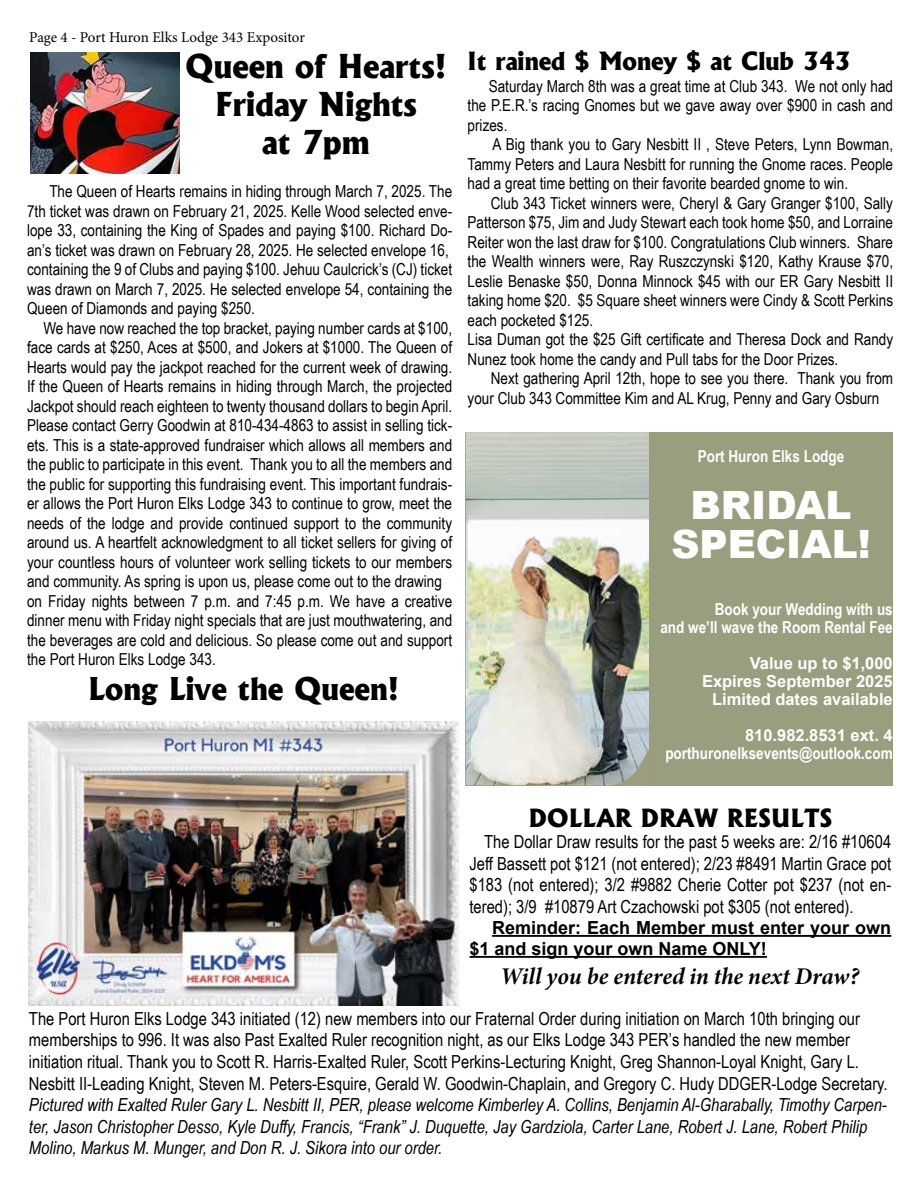
<style>
.page{position:relative;width:918px;height:1188px;background:#fff}
.page>*{position:absolute;margin:0;border:0;box-sizing:border-box;transform-origin:0 0}
.t1{font:54px "Bebas Neue Cyrillic";color:#fff}
.t2{font:900 39px/39px "Arial";color:#fff;text-align:center}
.t3{font:800 31.5px/37.8px "Albertus";color:#000;text-align:center}
.t4{font:800 30px "Albertus";color:#000}
.t5{font:800 24px "Albertus";color:#000}
.t6{font:italic 24px "Minion Variable Concept";color:#000}
.t7{font:18px/21.6px "Arial Narrow";color:#000;text-align:justify}
.t8{font:italic 18px/21.6px "Arial Narrow";color:#000}
.t9{font:700 18px/21px "Arial";color:#000}
.t10{font:16.5px/19.5px "Arial Narrow";color:#000}
.t11{font:700 16.5px/18px "Arial Narrow";color:#fff;text-align:right}
.t12{font:700 16.5px/18px "Arial";color:#fff;text-align:right}
.t13{font:15px "Minion Pro";color:#000}
</style>
<div class="page">
<img style="left:30px;top:53px;width:150px;height:121px">
<hr style="left:492px;top:935px;width:399px;height:2px;background:#000">
<hr style="left:470px;top:956px;width:297px;height:2px;background:#000">
<img style="left:29px;top:721px;width:429px;height:284px">
<img style="left:466px;top:432px;width:183px;height:353px">
<div style="left:649px;top:432px;width:244px;height:353px;background:#9b9e7e"></div>
<p class="t13" style="left:29px;top:27px;width:277px">Page 4 - Port Huron Elks Lodge 343 Expositor</p>
<h3 class="t3" style="left:186px;top:47px;width:262px">Queen of Hearts!<br>Friday Nights<br>at 7pm</h3>
<p class="t10" style="left:27px;top:181px;width:427px;text-indent:22px">The Queen of Hearts remains in hiding through March 7, 2025. The 7th ticket was drawn on February 21, 2025. Kelle Wood selected enve&shy;lope 33, containing the King of Spades and paying $100. Richard Do&shy;an’s ticket was drawn on February 28, 2025. He selected envelope 16, containing the 9 of Clubs and paying $100. Jehuu Caulcrick’s (CJ) ticket was drawn on March 7, 2025. He selected envelope 54, containing the Queen of Diamonds and paying $250.</p>
<p class="t10" style="left:27px;top:317px;width:427px;text-indent:16px">We have now reached the top bracket, paying number cards at $100, face cards at $250, Aces at $500, and Jokers at $1000. The Queen of Hearts would pay the jackpot reached for the current week of drawing.<br>If the Queen of Hearts remains in hiding through March, the projected Jackpot should reach eighteen to twenty thousand dollars to begin April.<br>Please contact Gerry Goodwin at 810-434-4863 to assist in selling tick&shy;ets. This is a state-approved fundraiser which allows all members and the public to participate in this event. Thank you to all the members and the public for supporting this fundraising event. This important fundrais&shy;er allows the Port Huron Elks Lodge 343 to continue to grow, meet the needs of the lodge and provide continued support to the community around us. A heartfelt acknowledgment to all ticket sellers for giving of your countless hours of volunteer work selling tickets to our members and community. As spring is upon us, please come out to the drawing on Friday nights between 7 p.m. and 7:45 p.m. We have a creative dinner menu with Friday night specials that are just mouthwatering, and the beverages are cold and delicious. So please come out and support the Port Huron Elks Lodge 343.</p>
<h3 class="t4" style="left:88px;top:669px;width:312px">Long Live the Queen!</h3>
<h3 class="t5" style="left:468px;top:45px;width:385px">It rained $ Money $ at Club 343</h3>
<p class="t10" style="left:468px;top:76px;width:427px;text-align:justify;text-indent:21px">Saturday March 8th was a great time at Club 343. We not only had the P.E.R.’s racing Gnomes but we gave away over $900 in cash and prizes.</p>
<p class="t10" style="left:468px;top:134px;width:427px;text-align:justify;text-indent:25px">A Big thank you to Gary Nesbitt II , Steve Peters, Lynn Bowman, Tammy Peters and Laura Nesbitt for running the Gnome races. People had a great time betting on their favorite bearded gnome to win.</p>
<p class="t10" style="left:468px;top:193px;width:427px;text-indent:23px">Club 343 Ticket winners were, Cheryl &amp; Gary Granger $100, Sally Patterson $75, Jim and Judy Stewart each took home $50, and Lorraine Reiter won the last draw for $100. Congratulations Club winners. Share the Wealth winners were, Ray Ruszczynski $120, Kathy Krause $70, Leslie Benaske $50, Donna Minnock $45 with our ER Gary Nesbitt II taking home $20. $5 Square sheet winners were Cindy &amp; Scott Perkins each pocketed $125.<br>Lisa Duman got the $25 Gift certificate and Theresa Dock and Randy Nunez took home the candy and Pull tabs for the Door Prizes.</p>
<p class="t10" style="left:468px;top:368px;width:427px;text-indent:23px">Next gathering April 12th, hope to see you there. Thank you from your Club 343 Committee Kim and AL Krug, Penny and Gary Osburn</p>
<p class="t11" style="left:698px;top:446px;width:148px">Port Huron Elks Lodge</p>
<h2 class="t2" style="left:671px;top:484px;width:201px">BRIDAL<br>SPECIAL!</h2>
<h1 class="t1" style="left:822px;top:559px;width:93px">SPECI</h1>
<p class="t11" style="left:660px;top:599px;width:234px">Book your Wedding with us<br>and we’ll wave the Room Rental Fee</p>
<p class="t12" style="left:702px;top:654px;width:192px">Value up to $1,000<br>Expires September 2025<br>Limited dates available</p>
<p class="t12" style="left:745px;top:726px;width:149px">810.982.8531 ext. 4</p>
<p class="t11" style="left:665px;top:743px;width:229px">porthuronelksevents@outlook.com</p>
<h3 class="t5" style="left:529px;top:802px;width:305px">DOLLAR DRAW RESULTS</h3>
<p class="t7" style="left:470px;top:830px;width:423px;text-indent:15px">The Dollar Draw results for the past 5 weeks are: 2/16 #10604<br>Jeff Bassett pot $121 (not entered); 2/23 #8491 Martin Grace pot $183 (not entered); 3/2 #9882 Cherie Cotter pot $237 (not en&shy;tered); 3/9 #10879 Art Czachowski pot $305 (not entered).</p>
<p class="t9" style="left:470px;top:917px;width:423px;text-indent:23px">Reminder: Each Member must enter your own $1 and sign your own Name ONLY!</p>
<h3 class="t6" style="left:502px;top:959px;width:359px">Will you be entered in the next Draw?</h3>
<p class="t7" style="left:29px;top:1007px;width:860px;text-align:left">The Port Huron Elks Lodge 343 initiated (12) new members into our Fraternal Order during initiation on March 10th bringing our memberships to 996. It was also Past Exalted Ruler recognition night, as our Elks Lodge 343 PER’s handled the new member initiation ritual. Thank you to Scott R. Harris-Exalted Ruler, Scott Perkins-Lecturing Knight, Greg Shannon-Loyal Knight, Gary L.<br>Nesbitt II-Leading Knight, Steven M. Peters-Esquire, Gerald W. Goodwin-Chaplain, and Gregory C. Hudy DDGER-Lodge Secretary.</p>
<p class="t8" style="left:29px;top:1094px;width:859px">Pictured with Exalted Ruler Gary L. Nesbitt II, PER, please welcome Kimberley A. Collins, Benjamin Al-Gharabally, Timothy Carpen&shy;ter, Jason Christopher Desso, Kyle Duffy, Francis, “Frank” J. Duquette, Jay Gardziola, Carter Lane, Robert J. Lane, Robert Philip<br>Molino, Markus M. Munger, and Don R. J. Sikora into our order.</p>
</div>
